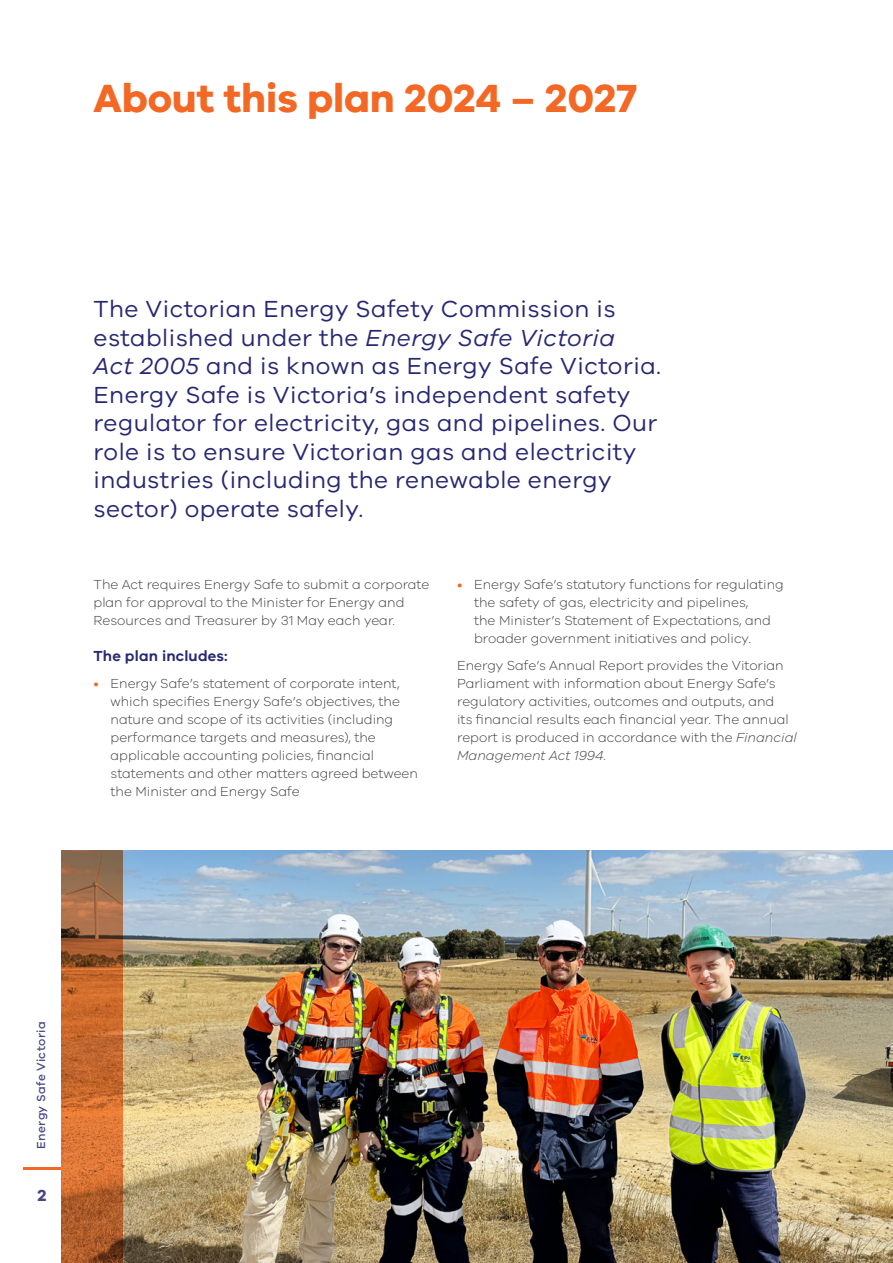
<style>
.page{position:relative;width:893px;height:1263px;background:#fff}
.page>*{position:absolute;margin:0;border:0;box-sizing:border-box;transform-origin:0 0}
.t1{font:700 40.5px "VIC";letter-spacing:-.005em;color:#f36824}
.Intro{font:24px/28.5px "VIC";letter-spacing:.02em;color:#272872}
.t2{font:700 16.5px "VIC";color:#484684}
.t3{font:600 15px "VIC";letter-spacing:.01em;color:#272872}
.Body_Baseline_Grid{font:300 13.5px/18px "VIC";color:#3e3e3f}
.t4{font:500 12px "VIC";letter-spacing:.03em;color:#484684}
.s1{font-style:italic}
.s2{font-weight:400;color:#f36824}
</style>
<div class="page">
<img style="left:61px;top:850px;width:832px;height:413px">
<svg style="left:61px;top:851px;width:61px;height:412px;background:#b86733"></svg>
<hr style="left:23px;top:1166px;width:38px;height:3px;background:#f36824">
<h1 class="t1" style="left:94px;top:73px;width:545px">About this plan 2024 – 2027</h1>
<p class="Intro" style="left:94px;top:294px;width:569px">The Victorian Energy Safety Commission is established under the <span class="s1">Energy Safe Victoria<br>Act 2005</span> and is known as Energy Safe Victoria.<br>Energy Safe is Victoria’s independent safety regulator for electricity, gas and pipelines. Our role is to ensure Victorian gas and electricity industries (including the renewable energy sector) operate safely.</p>
<p class="Body_Baseline_Grid" style="left:94px;top:575px;width:337px">The Act requires Energy Safe to submit a corporate plan for approval to the Minister for Energy and<br>Resources and Treasurer by 31 May each year.</p>
<h3 class="t3" style="left:94px;top:647px;width:136px">The plan includes:</h3>
<p class="Body_Baseline_Grid" style="left:111px;top:674px;width:309px;text-indent:-17px"><span class="s2">•</span> Energy Safe’s statement of corporate intent, which specifies Energy Safe’s objectives, the nature and scope of its activities (including performance targets and measures), the applicable accounting policies, financial statements and other matters agreed between the Minister and Energy Safe</p>
<p class="Body_Baseline_Grid" style="left:474px;top:575px;width:311px;text-indent:-17px"><span class="s2">•</span> Energy Safe’s statutory functions for regulating the safety of gas, electricity and pipelines,<br>the Minister’s Statement of Expectations, and broader government initiatives and policy.</p>
<p class="Body_Baseline_Grid" style="left:457px;top:656px;width:341px">Energy Safe’s Annual Report provides the Vitorian Parliament with information about Energy Safe’s regulatory activities, outcomes and outputs, and<br>its financial results each financial year. The annual report is produced in accordance with the <span class="s1">Financial Management Act 1994</span>.</p>
<p class="t4" style="left:34px;top:1149px;width:129px;rotate:-90deg">Energy Safe Victoria</p>
<p class="t2" style="left:38px;top:1185px;width:11px">2</p>
</div>
